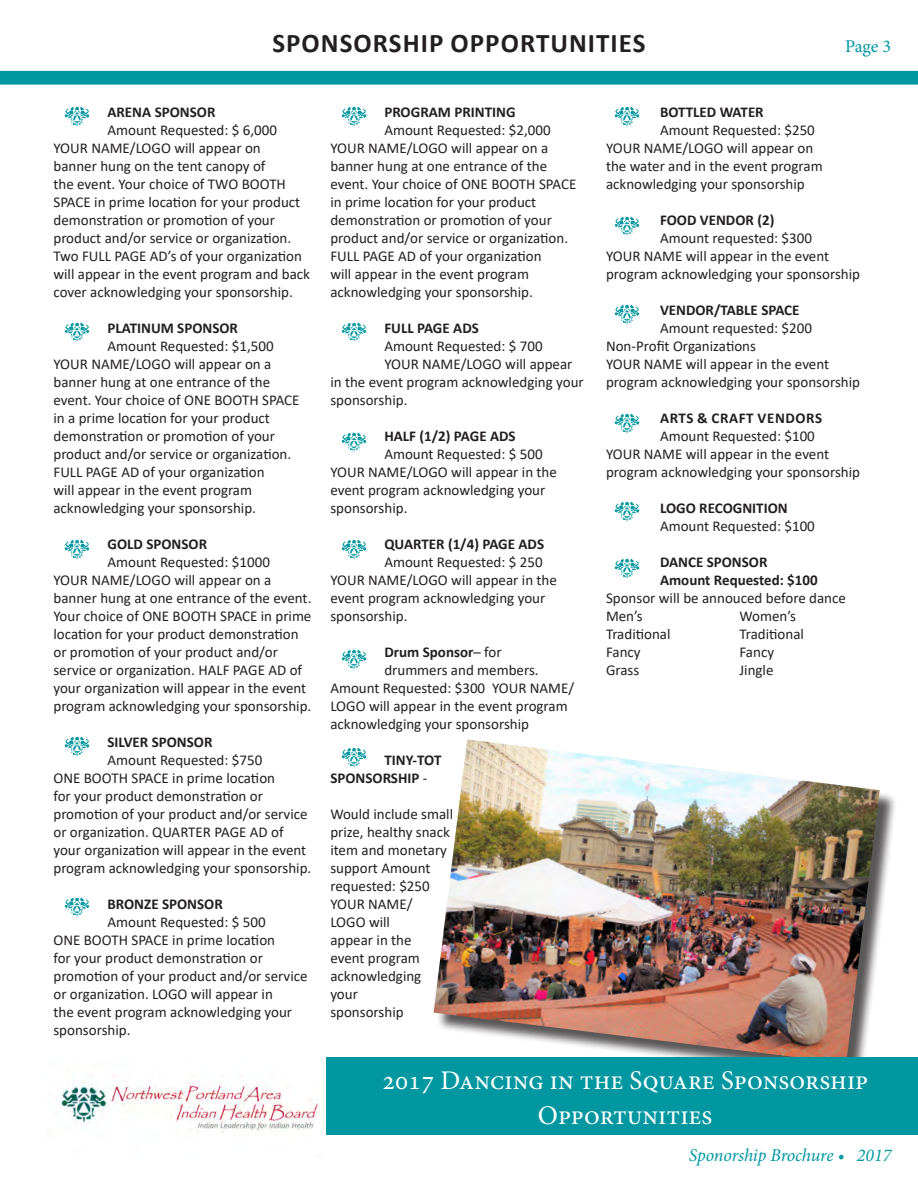
<style>
.page{position:relative;width:918px;height:1188px;background:#fff}
.page>*{position:absolute;margin:0;border:0;box-sizing:border-box;transform-origin:0 0}
.t1{font:27px/34.5px "Minion Pro";color:#fff;text-align:center}
.t2{font:700 27px "Calibri";letter-spacing:.04em;color:#231f20}
.t3{font:italic 18px "Minion Pro";letter-spacing:-.01em;color:#0097a0}
.t4{font:18px "Minion Pro";color:#0097a0}
.t5{font:15px/18px "Calibri";color:#231f20}
.t6{font:700 15px/18px "Calibri";color:#231f20}
.t7{font:700 15px "Calibri";letter-spacing:.04em;color:#231f20}
.s1{font-weight:400}
</style>
<div class="page">
<div style="left:0;top:71px;width:918px;height:13px;background:#0097a0"></div>
<div style="left:436px;top:742px;width:462px;height:340px;background:#231f20;opacity:.75"></div>
<img style="left:434px;top:739px;width:446px;height:319px">
<img style="left:59px;top:1076px;width:262px;height:56px">
<img style="left:64px;top:106px;width:26px;height:21px">
<img style="left:64px;top:322px;width:26px;height:20px">
<img style="left:64px;top:539px;width:26px;height:21px">
<img style="left:64px;top:736px;width:26px;height:21px">
<img style="left:64px;top:897px;width:26px;height:20px">
<img style="left:341px;top:106px;width:26px;height:21px">
<img style="left:341px;top:322px;width:26px;height:20px">
<img style="left:341px;top:432px;width:26px;height:20px">
<img style="left:341px;top:539px;width:26px;height:21px">
<img style="left:614px;top:216px;width:26px;height:20px">
<img style="left:614px;top:304px;width:26px;height:21px">
<img style="left:614px;top:413px;width:26px;height:21px">
<img style="left:614px;top:501px;width:26px;height:21px">
<img style="left:341px;top:649px;width:26px;height:21px">
<img style="left:614px;top:558px;width:26px;height:21px">
<img style="left:341px;top:747px;width:26px;height:21px">
<div style="left:327px;top:1058px;width:591px;height:77px;background:#0097a0"></div>
<img style="left:614px;top:106px;width:26px;height:21px">
<h1 class="t2" style="left:272px;top:24px;width:373px">SPONSORSHIP OPPORTUNITIES</h1>
<p class="t4" style="left:845px;top:35px;width:48px">Page 3</p>
<p class="t6" style="left:107px;top:103px;width:64px">ARENA SPON</p>
<p class="t6" style="left:190px;top:103px;width:17px">SOR</p>
<p class="t5" style="left:53px;top:121px;width:258px;text-indent:54px">Amount Requested: $ 6,000<br>YOUR NAME/LOGO will appear on<br>banner hung on the tent canopy of<br>the event. Your choice of TWO BOOTH SPACE in prime location for your product demonstration or promotion of your product and/or service or organization.<br>Two FULL PAGE AD’s of your organization will appear in the event program and back cover acknowledging your sponsorship.</p>
<p class="t6" style="left:107px;top:319px;width:31px">P LATINU</p>
<p class="t6" style="left:161px;top:319px;width:34px">M SPON</p>
<p class="t6" style="left:212px;top:319px;width:17px">SOR</p>
<p class="t5" style="left:53px;top:337px;width:248px;text-indent:54px">Amount Requested: $1,500<br>YOUR NAME/LOGO will appear on a banner hung at one entrance of the event. Your choice of ONE BOOTH SPACE in a prime location for your product demonstration or promotion of your product and/or service or organization.<br>FULL PAGE AD of your organization<br>will appear in the event program acknowledging your sponsorship.</p>
<p class="t6" style="left:107px;top:535px;width:56px">GOLD SPON</p>
<p class="t6" style="left:181px;top:535px;width:17px">SOR</p>
<p class="t5" style="left:53px;top:553px;width:260px;text-indent:54px">Amount Requested: $1000<br>YOUR NAME/LOGO will appear on a banner hung at one entrance of the event.<br>Your choice of ONE BOOTH SPACE in prime location for your product demonstration or promotion of your product and/or service or organization. HALF PAGE AD of your organization will appear in the event program acknowledging your sponsorship.</p>
<p class="t6" style="left:107px;top:733px;width:62px">SILVER SPON</p>
<p class="t6" style="left:187px;top:733px;width:17px">SOR</p>
<p class="t5" style="left:53px;top:751px;width:259px;text-indent:54px">Amount Requested: $750<br>ONE BOOTH SPACE in prime location<br>for your product demonstration or promotion of your product and/or service or organization. QUARTER PAGE AD of your organization will appear in the event program acknowledging your sponsorship.</p>
<p class="t6" style="left:107px;top:895px;width:19px">BRON</p>
<p class="t6" style="left:144px;top:895px;width:35px">ZE SPON</p>
<p class="t6" style="left:197px;top:895px;width:17px">SOR</p>
<p class="t5" style="left:53px;top:913px;width:256px;text-indent:54px">Amount Requested: $ 500<br>ONE BOOTH SPACE in prime location<br>for your product demonstration or promotion of your product and/or service or organization. LOGO will appear in<br>the event program acknowledging your sponsorship.</p>
<p class="t6" style="left:330px;top:103px;width:21px">PRO</p>
<p class="t6" style="left:411px;top:103px;width:52px">GRAM PRINTIN</p>
<p class="t6" style="left:506px;top:103px;width:11px">G</p>
<p class="t5" style="left:330px;top:121px;width:248px;text-indent:54px">Amount Requested: $2,000<br>YOUR NAME/LOGO will appear on a banner hung at one entrance of the event. Your choice of ONE BOOTH SPACE in prime location for your product demonstration or promotion of your product and/or service or organization.<br>FULL PAGE AD of your organization<br>will appear in the event program acknowledging your sponsorship.</p>
<p class="t6" style="left:384px;top:319px;width:96px">FULL PAGE ADS</p>
<p class="t5" style="left:384px;top:337px;width:160px">Amount Requested: $ 700</p>
<p class="t5" style="left:384px;top:355px;width:190px">YOUR NAME/LOGO will appear</p>
<p class="t5" style="left:330px;top:373px;width:255px">in the event program acknowledging your</p>
<p class="t5" style="left:330px;top:391px;width:79px">sponsorship.</p>
<p class="t6" style="left:384px;top:427px;width:133px">HALF (1/2) PAGE ADS</p>
<p class="t5" style="left:330px;top:445px;width:228px;text-indent:54px">Amount Requested: $ 500<br>YOUR NAME/LOGO will appear in the event program acknowledging your sponsorship.</p>
<p class="t6" style="left:384px;top:535px;width:38px">QUARTER</p>
<p class="t6" style="left:448px;top:535px;width:98px">(1/4) PAGE ADS</p>
<p class="t5" style="left:330px;top:553px;width:228px;text-indent:54px">Amount Requested: $ 250<br>YOUR NAME/LOGO will appear in the event program acknowledging your sponsorship.</p>
<p class="t6" style="left:384px;top:643px;width:119px">DRUM SPONSOR<span class="s1">– for</span></p>
<p class="t5" style="left:384px;top:661px;width:156px">drummers and members.</p>
<p class="t5" style="left:330px;top:679px;width:245px">Amount Requested: $300 YOUR NAME/</p>
<p class="t5" style="left:330px;top:697px;width:239px">LOGO will appear in the event program</p>
<p class="t5" style="left:330px;top:715px;width:200px">acknowledging your sponsorship</p>
<p class="t6" style="left:330px;top:751px;width:20px">TIN</p>
<p class="t6" style="left:406px;top:751px;width:21px">Y-TOT</p>
<p class="t6" style="left:330px;top:769px;width:17px">SPON</p>
<p class="t6" style="left:365px;top:769px;width:64px">SORSHIP <span class="s1">-</span></p>
<p class="t5" style="left:330px;top:805px;width:124px">Would include small prize, healthy snack item and monetary support Amount requested: $250<br>YOUR NAME/<br>LOGO will<br>appear in the<br>event program acknowledging<br>your<br>sponsorship</p>
<p class="t6" style="left:660px;top:103px;width:90px">BOTTLED WATER</p>
<p class="t5" style="left:606px;top:121px;width:218px;text-indent:54px">Amount Requested: $250<br>YOUR NAME/LOGO will appear on the water and in the event program acknowledging your sponsorship</p>
<p class="t6" style="left:660px;top:211px;width:116px">FOOD VEN DOR (2)</p>
<p class="t5" style="left:606px;top:229px;width:256px;text-indent:54px">Amount requested: $300<br>YOUR NAME will appear in the event program acknowledging your sponsorship</p>
<p class="t6" style="left:660px;top:301px;width:139px">VEN DOR/TABLE SPACE</p>
<p class="t5" style="left:606px;top:319px;width:256px;text-indent:54px">Amount requested: $200<br>Non-Profit Organizations<br>YOUR NAME will appear in the event program acknowledging your sponsorship</p>
<p class="t7" style="left:660px;top:408px;width:163px">ARTS &amp; CRAFT VENDORS</p>
<p class="t5" style="left:606px;top:427px;width:256px;text-indent:54px">Amount Requested: $100<br>YOUR NAME will appear in the event program acknowledging your sponsorship</p>
<p class="t6" style="left:660px;top:499px;width:91px">LOGO RECOGNITION</p>
<p class="t5" style="left:660px;top:517px;width:156px">Amount Requested: $100</p>
<p class="t6" style="left:660px;top:553px;width:64px">DANCE SPON</p>
<p class="t6" style="left:660px;top:553px;width:159px;text-indent:82px">SOR<br>AMOUNT REQUESTED: $100</p>
<p class="t5" style="left:606px;top:589px;width:241px">Sponsor will be annouced before dance<br>Men’s<br>Traditional<br>Fancy<br>Grass</p>
<p class="t5" style="left:740px;top:607px;width:66px">Women’s<br>Traditional<br>Fancy<br>Jingle</p>
<h1 class="t1" style="left:382px;top:1063px;width:488px">2017 Dancing in the Square Sponsorship<br>Opportunities</h1>
<p class="t3" style="left:689px;top:1143px;width:204px">Sponorship Brochure • 2017</p>
</div>
